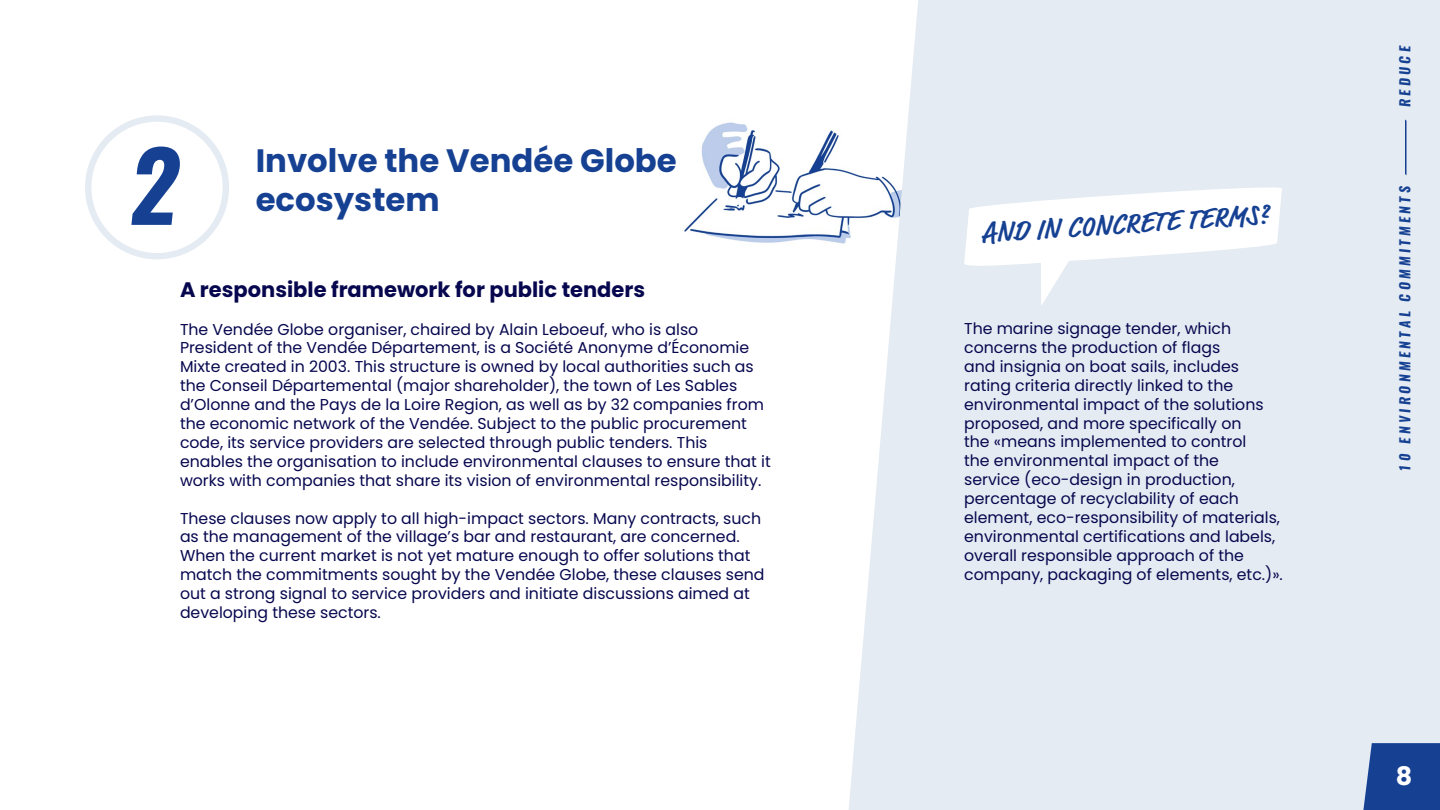
<style>
.page{position:relative;width:1440px;height:810px;background:#fff}
.page>*{position:absolute;margin:0;border:0;box-sizing:border-box;transform-origin:0 0}
.t1{font:italic 700 95.32px "Oswald";color:#164193}
.t2{font:700 32.33px "Poppins";color:#164193}
.t3{font:700 28.5px "Market Pro";color:#164193}
.t4{font:700 25.5px "Poppins";color:#fff}
.t5{font:700 21px "Poppins";color:#06074e}
.t6{font:15.75px/18.9px "Poppins";color:#06074e}
.t7{font:italic 700 13.65px "Oswald";letter-spacing:.25em;color:#164193}
</style>
<div class="page">
<img style="left:684px;top:122px;width:165px;height:122px">
<div style="left:849px;top:0;width:591px;height:810px;background:#e4ebf2"></div>
<div style="left:85px;top:115px;width:144px;height:144px;border:6px solid #e4ebf2;border-radius:50%"></div>
<svg style="left:1363px;top:743px;width:77px;height:67px;background:#224b98"></svg>
<svg style="left:964px;top:183px;width:318px;height:128px"></svg>
<p class="t1" style="left:128px;top:120px;width:52px">2</p>
<p class="t2" style="left:256px;top:142px;width:423px">Involve the Vendée Globe</p>
<p class="t2" style="left:256px;top:181px;width:185px">ecosystem</p>
<p class="t5" style="left:180px;top:277px;width:467px">A responsible framework for public tenders</p>
<p class="t6" style="left:180px;top:320px;width:592px">The Vendée Globe organiser, chaired by Alain Leboeuf, who is also President of the Vendée Département, is a Société Anonyme d’Économie Mixte created in 2003. This structure is owned by local authorities such as the Conseil Départemental (major shareholder), the town of Les Sables d’Olonne and the Pays de la Loire Region, as well as by 32 companies from the economic network of the Vendée. Subject to the public procurement code, its service providers are selected through public tenders. This enables the organisation to include environmental clauses to ensure that it works with companies that share its vision of environmental responsibility.</p>
<p class="t6" style="left:180px;top:509px;width:586px">These clauses now apply to all high-impact sectors. Many contracts, such as the management of the village’s bar and restaurant, are concerned.<br>When the current market is not yet mature enough to offer solutions that match the commitments sought by the Vendée Globe, these clauses send out a strong signal to service providers and initiate discussions aimed at developing these sectors.</p>
<p class="t3" style="left:980px;top:214px;width:288px;rotate:-4deg">AND IN CONCRETE TERMS?</p>
<p class="t6" style="left:964px;top:319px;width:269px">The marine signage tender, which concerns the production of flags</p>
<p class="t6" style="left:964px;top:357px;width:320px">and insignia on boat sails, includes rating criteria directly linked to the environmental impact of the solutions proposed, and more specifically on<br>the «means implemented to control<br>the environmental impact of the<br>service (eco-design in production, percentage of recyclability of each element, eco-responsibility of materials, environmental certifications and labels, overall responsible approach of the company, packaging of elements, etc.)».</p>
<p class="t7" style="left:1396px;top:472px;width:427px;rotate:-90deg">10 ENVIRONMENTAL COMMITMENTS – REDUCE</p>
<p class="t4" style="left:1396px;top:762px;width:18px">8</p>
</div>
